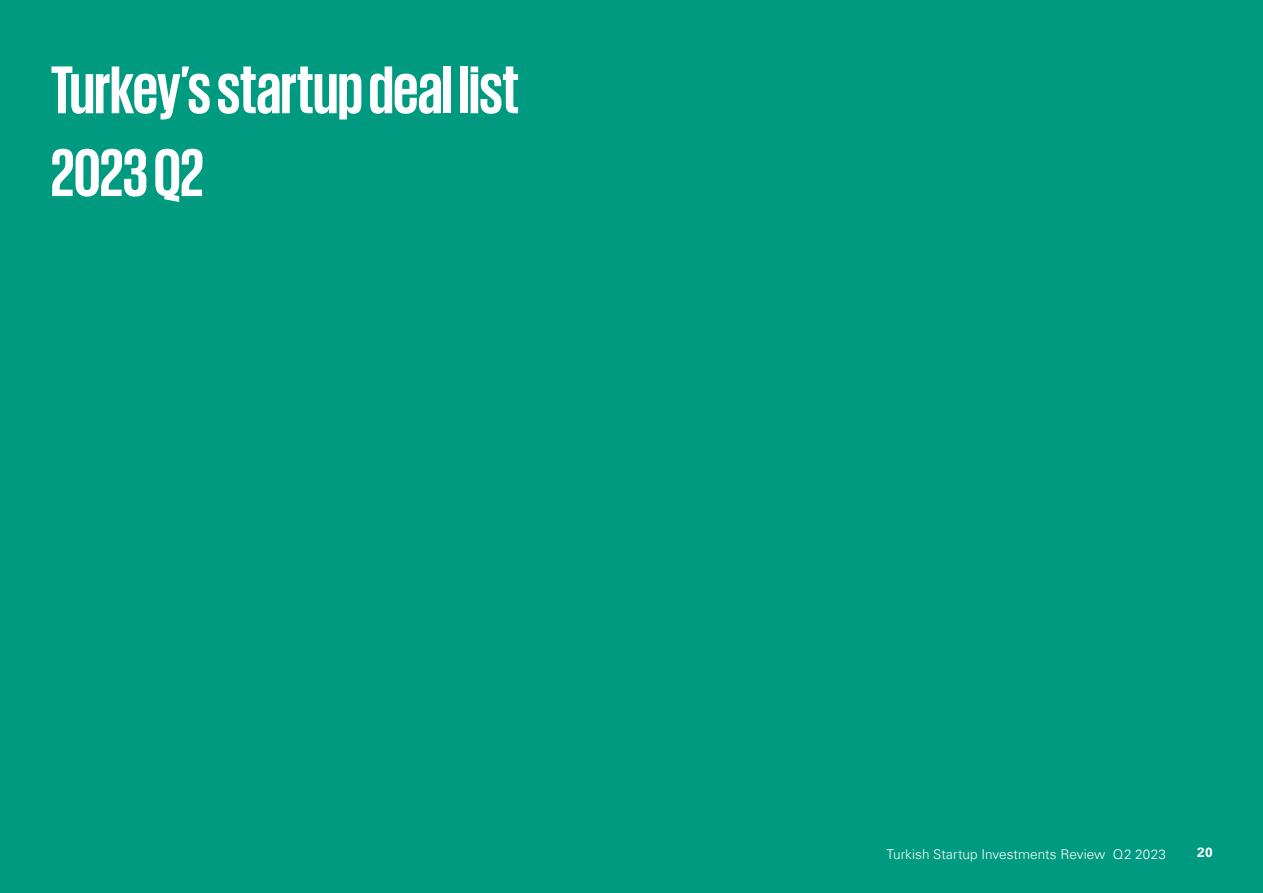
<style>
.page{position:relative;width:1263px;height:893px;background:#009a81}
.page>*{position:absolute;margin:0;border:0;box-sizing:border-box;transform-origin:0 0}
.t1{font:700 69px/82.8px "KPMG";letter-spacing:-.015em;color:#fff}
.t2{font:300 13.5px "Universfor KPMG";letter-spacing:.005em;color:#fff}
.t3{font:700 13.5px "Universfor KPMG";color:#fff}
</style>
<div class="page">
<h1 class="t1" style="left:50px;top:46px;width:470px">Turkey’s startup deal list<br>2023 Q2</h1>
<p class="t2" style="left:886px;top:846px;width:281px">Turkish Startup Investments Review Q2 2023</p>
<p class="t3" style="left:1197px;top:844px;width:17px">20</p>
</div>
